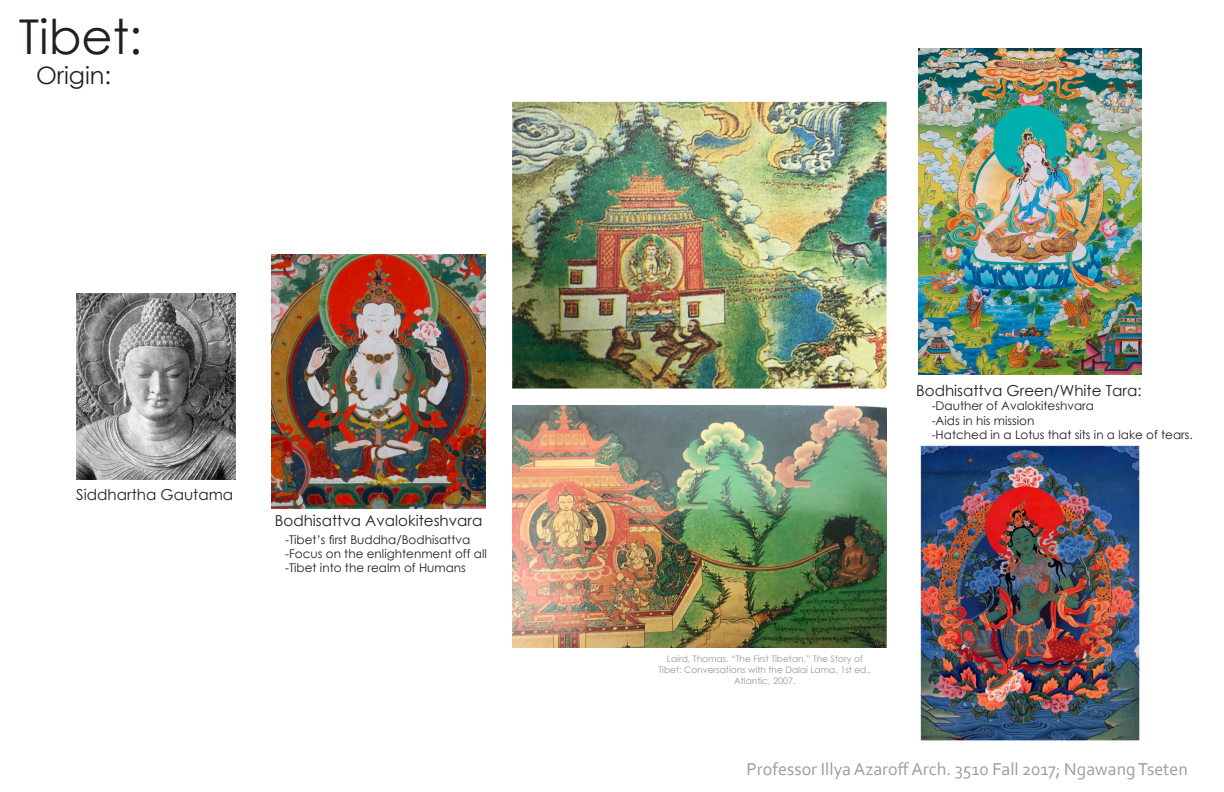
<style>
.page{position:relative;width:1224px;height:792px;background:#fff}
.page>*{position:absolute;margin:0;border:0;box-sizing:border-box;transform-origin:0 0}
.t1{font:48px "Century Gothic";color:#231f20}
.t2{font:24px "Century Gothic";color:#231f20}
.t3{font:18px "Corbel";color:#9b9da0}
.t4{font:15.1px "Century Gothic";color:#231f20}
.t5{font:12px "Century Gothic";color:#231f20}
.t6{font:9px/10.8px "Century Gothic";color:#95979a;text-align:center}
</style>
<div class="page">
<img style="left:512px;top:406px;width:375px;height:242px">
<img style="left:76px;top:294px;width:160px;height:185px">
<img style="left:512px;top:102px;width:375px;height:287px">
<img style="left:272px;top:255px;width:214px;height:254px">
<img style="left:918px;top:49px;width:223px;height:326px">
<img style="left:920px;top:445px;width:220px;height:296px">
<h1 class="t1" style="left:19px;top:3px;width:125px">Tibet:</h1>
<p class="t2" style="left:36px;top:59px;width:77px">Origin:</p>
<p class="t4" style="left:76px;top:484px;width:158px">Siddhartha Gautama</p>
<p class="t4" style="left:275px;top:510px;width:209px">Bodhisattva Avalokiteshvara</p>
<p class="t5" style="left:285px;top:531px;width:187px">-Tibet’s first Buddha/Bodhisattva</p>
<p class="t5" style="left:285px;top:545px;width:203px">-Focus on the enlightenment off all</p>
<p class="t5" style="left:285px;top:560px;width:182px">-Tibet into the realm of Humans</p>
<p class="t4" style="left:916px;top:380px;width:227px">Bodhisattva Green/White Tara:</p>
<p class="t5" style="left:932px;top:398px;width:164px">-Dauther of Avalokiteshvara</p>
<p class="t5" style="left:932px;top:412px;width:104px">-Aids in his mission</p>
<p class="t5" style="left:932px;top:426px;width:263px">-Hatched in a Lotus that sits in a lake of tears.</p>
<p class="t6" style="left:658px;top:653px;width:214px">Laird, Thomas. “The First Tibetan.” The Story of<br>Tibet: Conversations with the Dalai Lama, 1st ed.,<br>Atlantic, 2007.</p>
<h3 class="t3" style="left:747px;top:758px;width:443px">Professor Illya Azaroff Arch. 3510 Fall 2017; Ngawang Tseten</h3>
</div>
